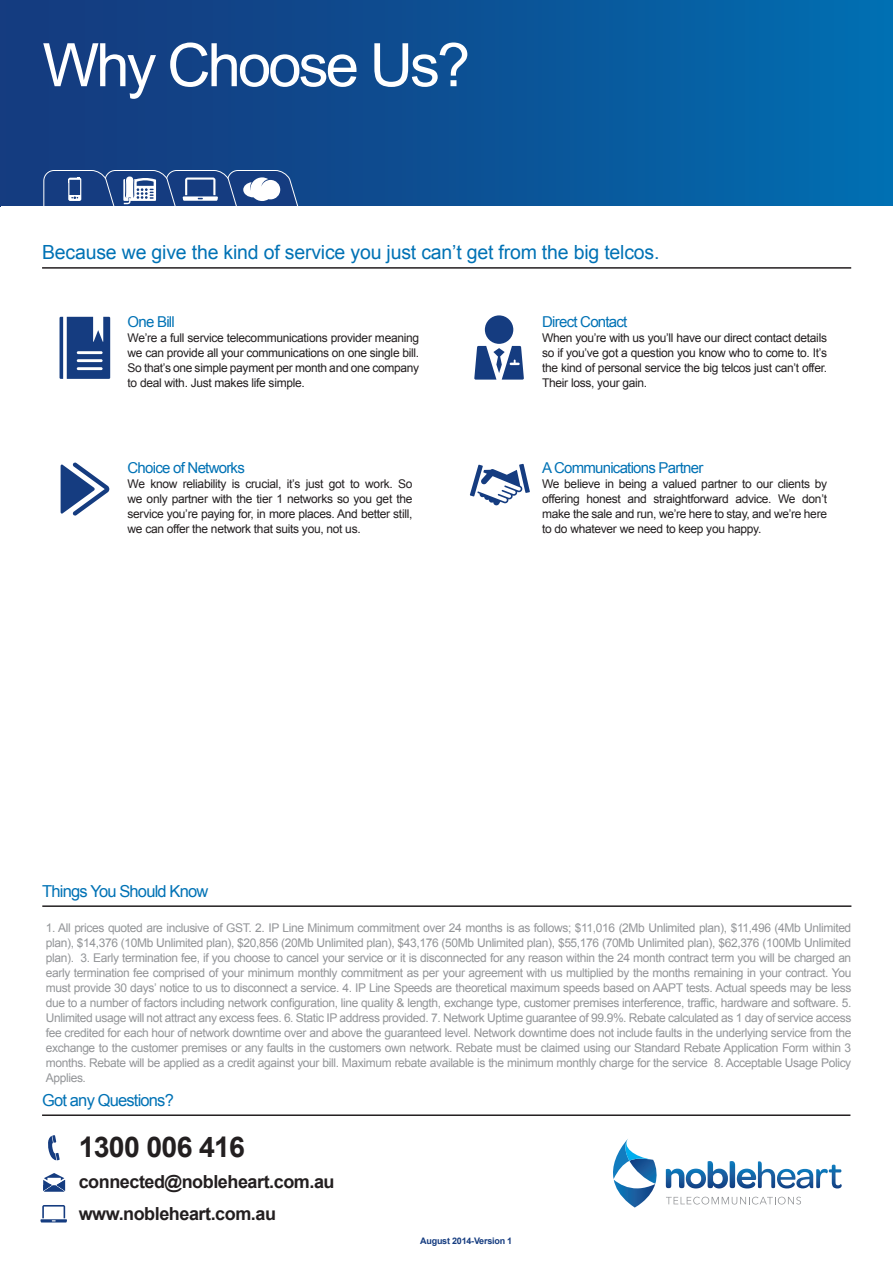
<style>
.page{position:relative;width:893px;height:1263px;background:#fff}
.page>*{position:absolute;margin:0;border:0;box-sizing:border-box;transform-origin:0 0}
.t1{font:60px "Arial";letter-spacing:-.05em;color:#fff}
.t2{font:700 28.5px "Arial";letter-spacing:-.025em;color:#231f20}
.t3{font:19.5px "Arial";letter-spacing:-.01em;color:#0072b5}
.t4{font:700 18px/32.1px "Arial";letter-spacing:-.025em;color:#231f20}
.t5{font:16.5px "Arial";letter-spacing:-.05em;color:#0072b5}
.t6{font:15px "Arial";letter-spacing:-.05em;color:#0072b5}
.t7{font:12px/15px "Arial";letter-spacing:-.03em;color:#939598;text-align:justify}
.t8{font:12px/15px "Arial";letter-spacing:-.025em;color:#231f20;text-align:justify}
.t9{font:700 9px "Arial";letter-spacing:-.025em;color:#153c80}
</style>
<div class="page">
<hr style="left:42px;top:267px;width:809px;height:2px;background:#231f20">
<svg style="left:474px;top:315px;width:50px;height:65px"></svg>
<svg style="left:470px;top:464px;width:60px;height:42px"></svg>
<svg style="left:60px;top:317px;width:50px;height:62px;background:#45649a"></svg>
<svg style="left:61px;top:462px;width:48px;height:54px"></svg>
<hr style="left:42px;top:1114px;width:808px;height:2px;background:#231f20">
<svg style="left:48px;top:1135px;width:12px;height:25px"></svg>
<div style="left:0;top:0;width:893px;height:207px;background:linear-gradient(to right,#16367a,#016cb0)"></div>
<svg style="left:43px;top:1173px;width:22px;height:18px"></svg>
<hr style="left:40px;top:1219px;width:27px;height:3px;background:#153c80">
<svg style="left:42px;top:1205px;width:23px;height:16px"></svg>
<svg style="left:43px;top:170px;width:256px;height:37px"></svg>
<svg style="left:666px;top:1161px;width:176px;height:27px"></svg>
<svg style="left:666px;top:1197px;width:135px;height:7px"></svg>
<svg style="left:613px;top:1139px;width:44px;height:68px"></svg>
<hr style="left:42px;top:905px;width:809px;height:2px;background:#231f20">
<h1 class="t1" style="left:43px;top:26px;width:429px">Why Choose Us?</h1>
<h3 class="t3" style="left:42px;top:239px;width:619px">Because we give the kind of service you just can’t get from the big telcos.</h3>
<p class="t6" style="left:128px;top:312px;width:49px">One Bill</p>
<p class="t8" style="left:128px;top:331px;width:293px">We’re a full service telecommunications provider meaning we can provide all your communications on one single bill.<br>So that’s one simple payment per month and one company to deal with. Just makes life simple.</p>
<p class="t6" style="left:128px;top:458px;width:119px">Choice of Networks</p>
<p class="t8" style="left:128px;top:477px;width:286px">We know reliability is crucial, it’s just got to work. So we only partner with the tier 1 networks so you get the service you’re paying for, in more places. And better still, we can offer the network that suits you, not us.</p>
<p class="t6" style="left:542px;top:312px;width:87px">Direct Contact</p>
<p class="t8" style="left:542px;top:331px;width:286px">When you’re with us you’ll have our direct contact details so if you’ve got a question you know who to come to. It’s the kind of personal service the big telcos just can’t offer.<br>Their loss, your gain.</p>
<p class="t6" style="left:542px;top:458px;width:163px">A Communications Partner</p>
<p class="t8" style="left:542px;top:477px;width:286px">We believe in being a valued partner to our clients by offering honest and straightforward advice. We don’t make the sale and run, we’re here to stay, and we’re here to do whatever we need to keep you happy.</p>
<h3 class="t5" style="left:42px;top:880px;width:168px">Things You Should Know</h3>
<p class="t7" style="left:46px;top:920px;width:807px">1. All prices quoted are inclusive of GST. 2. IP Line Minimum commitment over 24 months is as follows; $11,016 (2Mb Unlimited plan), $11,496 (4Mb Unlimited plan), $14,376 (10Mb Unlimited plan), $20,856 (20Mb Unlimited plan), $43,176 (50Mb Unlimited plan), $55,176 (70Mb Unlimited plan), $62,376 (100Mb Unlimited plan). 3. Early termination fee, if you choose to cancel your service or it is disconnected for any reason within the 24 month contract term you will be charged an early termination fee comprised of your minimum monthly commitment as per your agreement with us multiplied by the months remaining in your contract. You must provide 30 days’ notice to us to disconnect a service. 4. IP Line Speeds are theoretical maximum speeds based on AAPT tests. Actual speeds may be less due to a number of factors including network configuration, line quality &amp; length, exchange type, customer premises interference, traffic, hardware and software. 5.<br>Unlimited usage will not attract any excess fees. 6. Static IP address provided. 7. Network Uptime guarantee of 99.9%. Rebate calculated as 1 day of service access fee credited for each hour of network downtime over and above the guaranteed level. Network downtime does not include faults in the underlying service from the exchange to the customer premises or any faults in the customers own network. Rebate must be claimed using our Standard Rebate Application Form within 3 months. Rebate will be applied as a credit against your bill. Maximum rebate available is the minimum monthly charge for the service 8. Acceptable Usage Policy Applies.</p>
<h3 class="t5" style="left:42px;top:1089px;width:133px">Got any Questions?</h3>
<h2 class="t2" style="left:79px;top:1128px;width:168px">1300 006 416</h2>
<h3 class="t4" style="left:79px;top:1166px;width:257px">connected@nobleheart.com.au www.nobleheart.com.au</h3>
<p class="t9" style="left:420px;top:1234px;width:94px">August 2014-Version 1</p>
</div>
